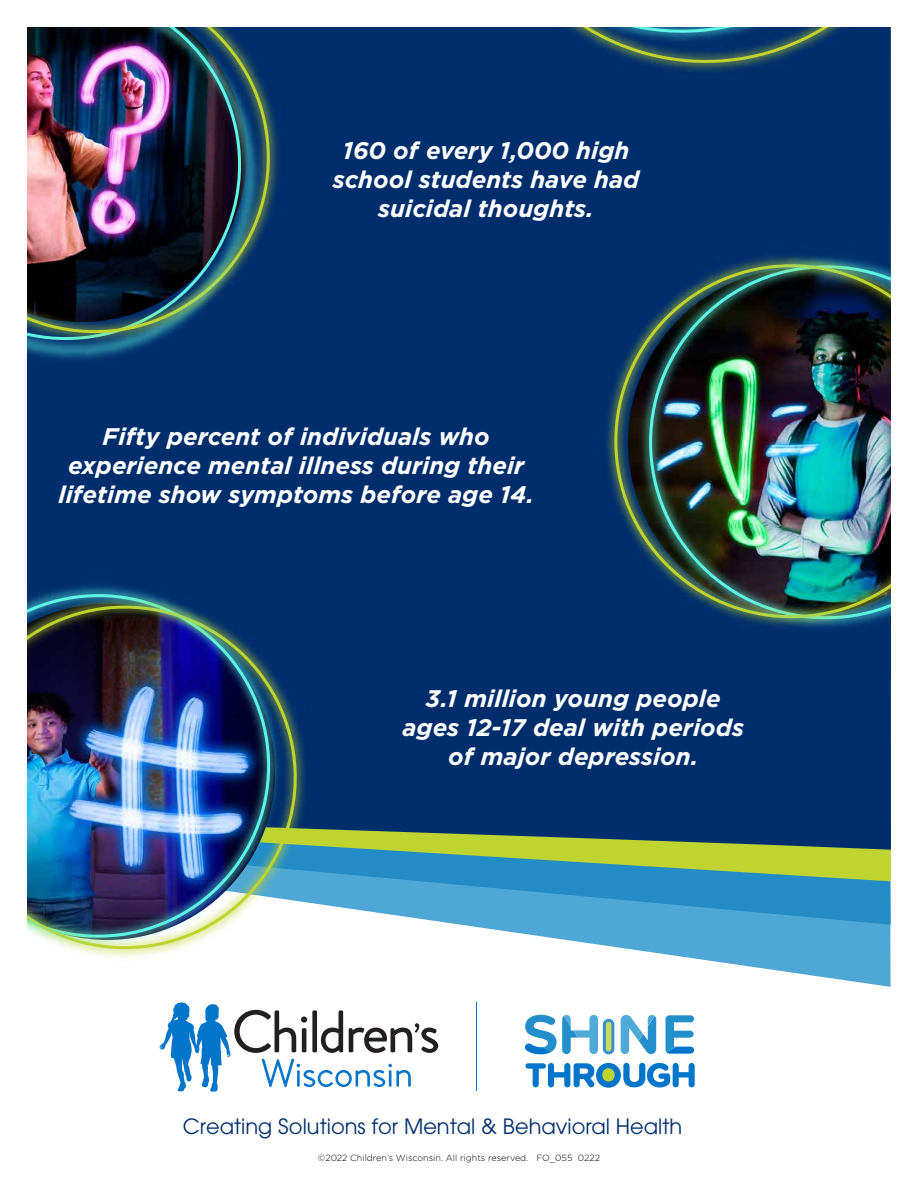
<style>
.page{position:relative;width:918px;height:1188px;background:#fff}
.page>*{position:absolute;margin:0;border:0;box-sizing:border-box;transform-origin:0 0}
.t1{font:italic 700 24px/28.8px "Gotham";color:#fff;text-align:center}
.t2{font:21px "ITC Avant Garde Pro";color:#002e6d}
.t3{font:300 9px "Gotham";color:#000}
</style>
<div class="page">
<div style="left:27px;top:27px;width:864px;height:442px;background:#002e6d"></div>
<svg style="left:159px;top:1004px;width:279px;height:88px"></svg>
<hr style="left:476px;top:1003px;width:1px;height:88px;background:#0075c9">
<div style="left:604px;top:1020px;width:9px;height:33px;background:#cbdc59;border-radius:4px"></div>
<div style="left:603px;top:1019px;width:11px;height:35px;border:3px solid #0075c9;border-radius:4px"></div>
<svg style="left:526px;top:1063px;width:68px;height:24px"></svg>
<div style="left:596px;top:1063px;width:25px;height:25px;background:#0075c9;border-radius:50%"></div>
<div style="left:602px;top:1068px;width:13px;height:13px;background:#bfd430;border-radius:50%"></div>
<svg style="left:666px;top:1015px;width:28px;height:39px"></svg>
<svg style="left:525px;top:1015px;width:73px;height:39px"></svg>
<svg style="left:621px;top:1015px;width:35px;height:39px"></svg>
<svg style="left:623px;top:1063px;width:72px;height:24px"></svg>
<svg style="left:463px;top:925px;width:428px;height:62px"></svg>
<svg style="left:352px;top:881px;width:539px;height:44px;background:#429ed0"></svg>
<svg style="left:27px;top:469px;width:864px;height:412px;background:#194b71"></svg>
<div style="left:352px;top:628px;width:539px;height:222px;background:#002e6d"></div>
<img style="left:399px;top:27px;width:24px;height:61px">
<img style="left:423px;top:27px;width:468px;height:91px">
<img style="left:559px;top:209px;width:332px;height:465px">
<div style="left:27px;top:538px;width:298px;height:12px;background:#002e6d"></div>
<img style="left:27px;top:550px;width:325px;height:454px">
<div style="left:27px;top:388px;width:279px;height:19px;background:#002e6d"></div>
<img style="left:27px;top:27px;width:298px;height:361px">
<p class="t1" style="left:333px;top:136px;width:308px">160 of every 1,000 high school students have had suicidal thoughts.</p>
<p class="t1" style="left:58px;top:422px;width:477px">Fifty percent of individuals who experience mental illness during their lifetime show symptoms before age 14.</p>
<p class="t1" style="left:402px;top:684px;width:343px">3.1 million young people ages 12-17 deal with periods of major depression.</p>
<p class="t2" style="left:183px;top:1113px;width:501px">Creating Solutions for Mental &amp; Behavioral Health</p>
<p class="t3" style="left:318px;top:1152px;width:284px">©2022 Children’s Wisconsin. All rights reserved. FO_055 0222</p>
</div>
